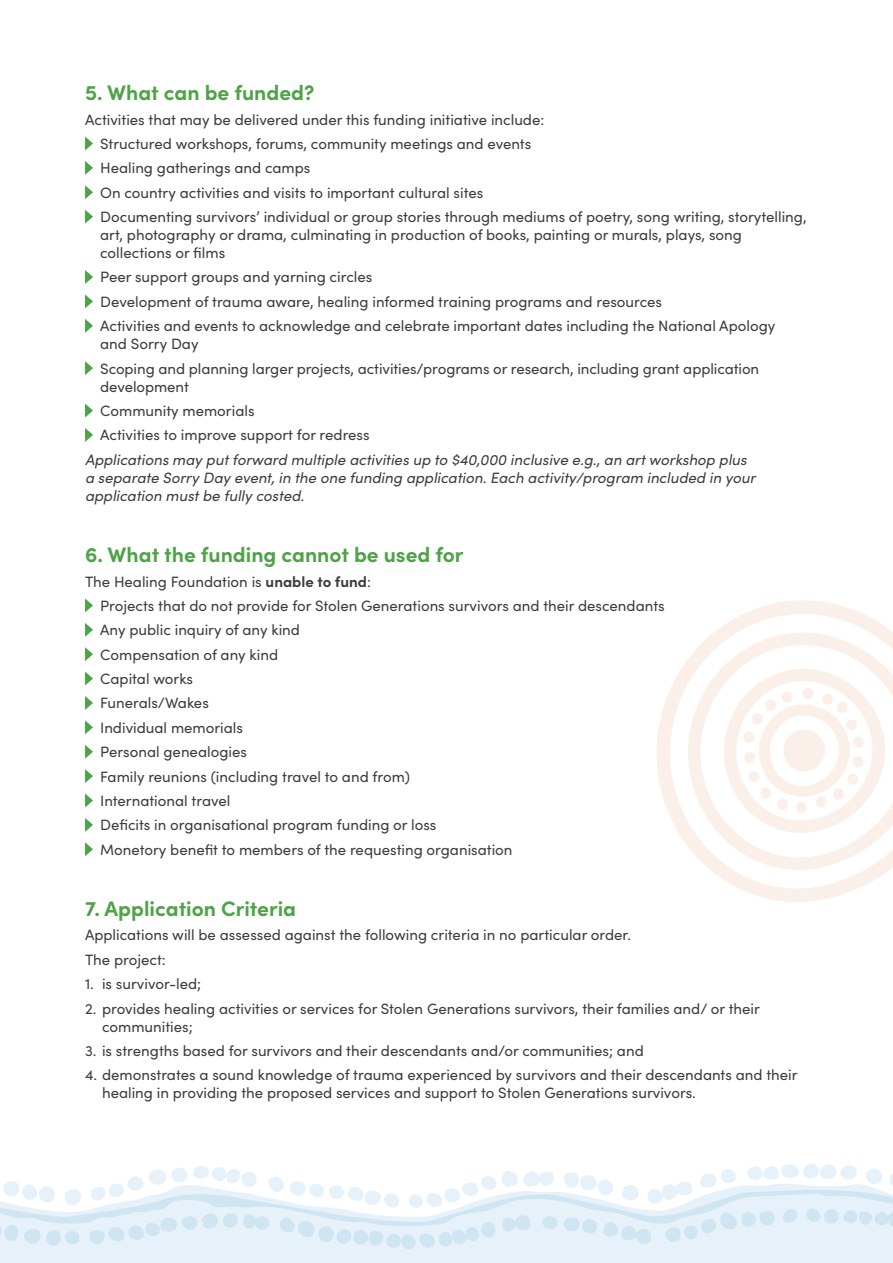
<style>
.page{position:relative;width:893px;height:1263px;background:#fff}
.page>*{position:absolute;margin:0;border:0;box-sizing:border-box;transform-origin:0 0}
.Paragraph_Style_1{font:700 21px "Sofia Pro";color:#4ea346}
.bodycopy{font:15px/18px "Sofia Pro";color:#3e3e3f}
.bodycopy-2{font:italic 15px/18px "Sofia Pro";color:#3e3e3f}
.s1{font-weight:700}
</style>
<div class="page">
<svg style="left:85px;top:137px;width:8px;height:13px"></svg>
<svg style="left:85px;top:161px;width:8px;height:14px"></svg>
<svg style="left:85px;top:185px;width:8px;height:14px"></svg>
<svg style="left:85px;top:210px;width:8px;height:14px"></svg>
<svg style="left:85px;top:270px;width:8px;height:14px"></svg>
<svg style="left:85px;top:294px;width:8px;height:14px"></svg>
<svg style="left:85px;top:319px;width:8px;height:14px"></svg>
<svg style="left:85px;top:361px;width:8px;height:14px"></svg>
<svg style="left:85px;top:404px;width:8px;height:13px"></svg>
<svg style="left:85px;top:428px;width:8px;height:14px"></svg>
<svg style="left:85px;top:598px;width:8px;height:14px"></svg>
<svg style="left:85px;top:623px;width:8px;height:14px"></svg>
<svg style="left:85px;top:647px;width:8px;height:14px"></svg>
<svg style="left:85px;top:672px;width:8px;height:13px"></svg>
<svg style="left:85px;top:696px;width:8px;height:14px"></svg>
<svg style="left:85px;top:720px;width:8px;height:14px"></svg>
<svg style="left:85px;top:745px;width:8px;height:14px"></svg>
<svg style="left:85px;top:769px;width:8px;height:14px"></svg>
<svg style="left:85px;top:793px;width:8px;height:14px"></svg>
<svg style="left:85px;top:818px;width:8px;height:14px"></svg>
<svg style="left:85px;top:842px;width:8px;height:14px"></svg>
<svg style="left:3px;top:1164px;width:890px;height:24px"></svg>
<svg style="left:0;top:1188px;width:893px;height:75px;background:#e4f0f8"></svg>
<svg style="left:657px;top:600px;width:229px;height:302px"></svg>
<svg style="left:685px;top:627px;width:208px;height:245px"></svg>
<p class="Paragraph_Style_1" style="left:85px;top:77px;width:231px">5. What can be funded?</p>
<p class="bodycopy" style="left:85px;top:109px;width:461px">Activities that may be delivered under this funding initiative include:</p>
<p class="bodycopy" style="left:100px;top:134px;width:433px">Structured workshops, forums, community meetings and events</p>
<p class="bodycopy" style="left:100px;top:158px;width:212px">Healing gatherings and camps</p>
<p class="bodycopy" style="left:100px;top:183px;width:385px">On country activities and visits to important cultural sites</p>
<p class="bodycopy" style="left:100px;top:207px;width:708px">Documenting survivors’ individual or group stories through mediums of poetry, song writing, storytelling, art, photography or drama, culminating in production of books, painting or murals, plays, song collections or films</p>
<p class="bodycopy" style="left:100px;top:267px;width:274px">Peer support groups and yarning circles</p>
<p class="bodycopy" style="left:100px;top:292px;width:563px">Development of trauma aware, healing informed training programs and resources</p>
<p class="bodycopy" style="left:100px;top:316px;width:677px">Activities and events to acknowledge and celebrate important dates including the National Apology and Sorry Day</p>
<p class="bodycopy" style="left:100px;top:359px;width:660px">Scoping and planning larger projects, activities/programs or research, including grant application development</p>
<p class="bodycopy" style="left:100px;top:401px;width:156px">Community memorials</p>
<p class="bodycopy" style="left:100px;top:425px;width:271px">Activities to improve support for redress</p>
<p class="bodycopy-2" style="left:85px;top:450px;width:672px">Applications may put forward multiple activities up to $40,000 inclusive e.g., an art workshop plus a separate Sorry Day event, in the one funding application. Each activity/program included in your application must be fully costed.</p>
<p class="Paragraph_Style_1" style="left:85px;top:539px;width:380px">6. What the funding cannot be used for</p>
<p class="bodycopy" style="left:85px;top:571px;width:287px">The Healing Foundation is <span class="s1">unable to fund</span>:</p>
<p class="bodycopy" style="left:100px;top:596px;width:566px">Projects that do not provide for Stolen Generations survivors and their descendants</p>
<p class="bodycopy" style="left:100px;top:620px;width:201px">Any public inquiry of any kind</p>
<p class="bodycopy" style="left:100px;top:644px;width:179px">Compensation of any kind</p>
<p class="bodycopy" style="left:100px;top:669px;width:94px">Capital works</p>
<p class="bodycopy" style="left:100px;top:693px;width:110px">Funerals/Wakes</p>
<p class="bodycopy" style="left:100px;top:718px;width:144px">Individual memorials</p>
<p class="bodycopy" style="left:100px;top:742px;width:148px">Personal genealogies</p>
<p class="bodycopy" style="left:100px;top:766px;width:311px">Family reunions (including travel to and from)</p>
<p class="bodycopy" style="left:100px;top:791px;width:132px">International travel</p>
<p class="bodycopy" style="left:100px;top:815px;width:338px">Deficits in organisational program funding or loss</p>
<p class="bodycopy" style="left:100px;top:840px;width:414px">Monetory benefit to members of the requesting organisation</p>
<p class="Paragraph_Style_1" style="left:85px;top:892px;width:213px">7. Application Criteria</p>
<p class="bodycopy" style="left:85px;top:925px;width:547px">Applications will be assessed against the following criteria in no particular order.</p>
<p class="bodycopy" style="left:85px;top:950px;width:82px">The project:</p>
<p class="bodycopy" style="left:85px;top:974px;width:118px">1. is survivor-led;</p>
<p class="bodycopy" style="left:102px;top:998px;width:659px;text-indent:-17px">2. provides healing activities or services for Stolen Generations survivors, their families and/ or their communities;</p>
<p class="bodycopy" style="left:85px;top:1041px;width:560px">3. is strengths based for survivors and their descendants and/or communities; and</p>
<p class="bodycopy" style="left:102px;top:1065px;width:697px;text-indent:-17px">4. demonstrates a sound knowledge of trauma experienced by survivors and their descendants and their healing in providing the proposed services and support to Stolen Generations survivors.</p>
</div>
